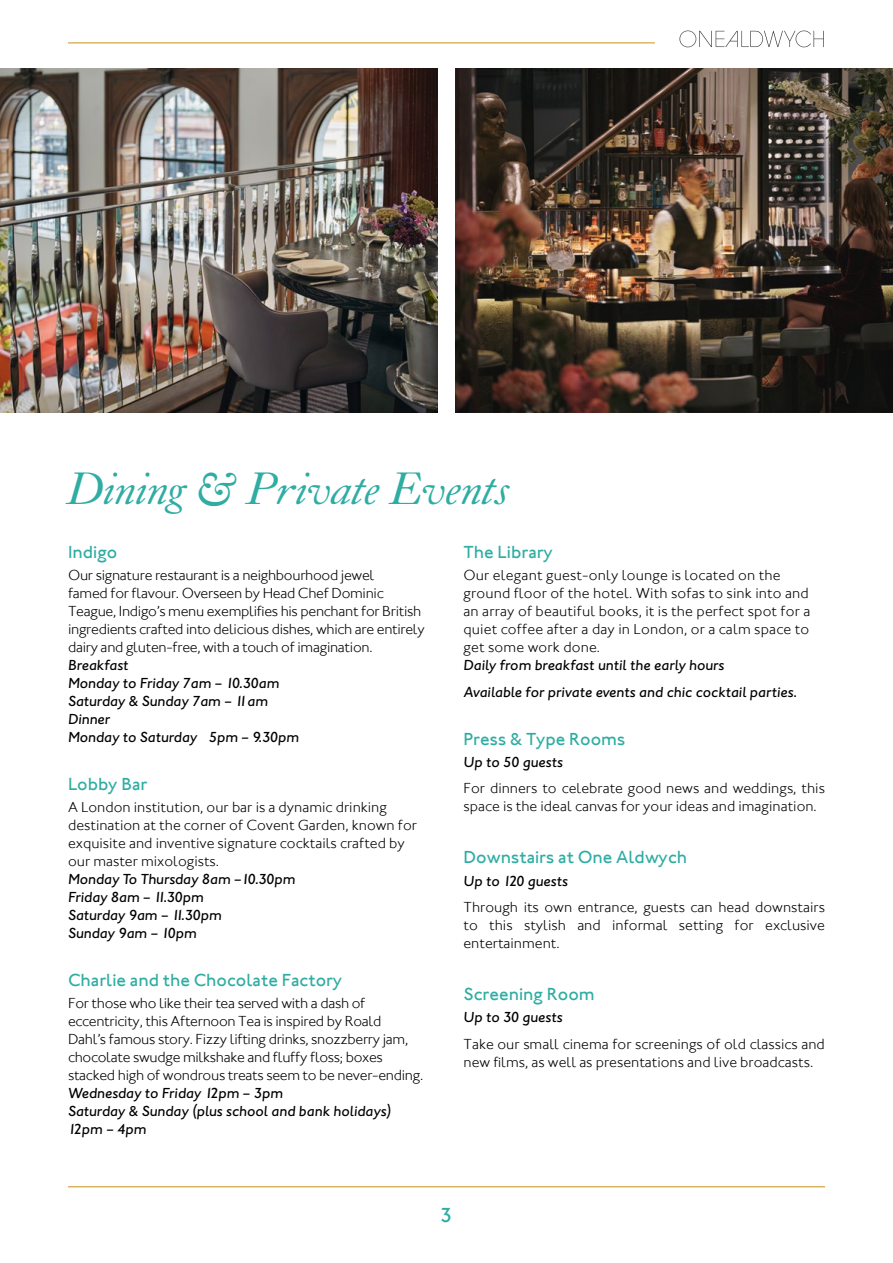
<style>
.page{position:relative;width:893px;height:1263px;background:#fff}
.page>*{position:absolute;margin:0;border:0;box-sizing:border-box;transform-origin:0 0}
.t1{font:italic 45px "LTC Caslon Pro";letter-spacing:-.015em;color:#2fada3}
.t2{font:500 21px "Johnston ITC";color:#2fada3}
.t3{font:500 18px "Johnston ITC";color:#2fada3}
.t4{font:300 15px/18px "Johnston ITC";color:#000}
.t5{font:300 15px/18px "Johnston ITC";letter-spacing:-.02em;color:#000}
.t6{font:italic 500 15px/18px "Johnston ITC Std";color:#000}
</style>
<div class="page">
<img style="left:0;top:68px;width:438px;height:344px">
<hr style="left:68px;top:43px;width:587px;height:1px;background:#c89112">
<img style="left:455px;top:68px;width:438px;height:344px">
<hr style="left:68px;top:1186px;width:757px;height:1px;background:#c89112">
<svg style="left:679px;top:31px;width:145px;height:16px"></svg>
<h1 class="t1" style="left:68px;top:465px;width:443px">Dining &amp; Private Events</h1>
<p class="t3" style="left:68px;top:541px;width:51px">Indigo</p>
<p class="t5" style="left:68px;top:566px;width:358px">Our signature restaurant is a neighbourhood jewel<br>famed for flavour. Overseen by Head Chef Dominic Teague, Indigo’s menu exemplifies his penchant for British ingredients crafted into delicious dishes, which are entirely dairy and gluten-free, with a touch of imagination.</p>
<p class="t6" style="left:68px;top:656px;width:232px">Breakfast<br>Monday to Friday 7am – 10.30am<br>Saturday &amp; Sunday 7am – 11am<br>Dinner<br>Monday to Saturday 5pm – 9.30pm</p>
<p class="t3" style="left:68px;top:773px;width:81px">Lobby Bar</p>
<p class="t4" style="left:68px;top:798px;width:351px">A London institution, our bar is a dynamic drinking destination at the corner of Covent Garden, known for exquisite and inventive signature cocktails crafted by our master mixologists.</p>
<p class="t6" style="left:68px;top:870px;width:229px">Monday To Thursday 8am –10.30pm<br>Friday 8am – 11.30pm<br>Saturday 9am – 11.30pm<br>Sunday 9am – 10pm</p>
<p class="t3" style="left:68px;top:969px;width:276px">Charlie and the Chocolate Factory</p>
<p class="t5" style="left:68px;top:994px;width:357px">For those who like their tea served with a dash of eccentricity, this Afternoon Tea is inspired by Roald Dahl’s famous story. Fizzy lifting drinks, snozzberry jam, chocolate swudge milkshake and fluffy floss; boxes stacked high of wondrous treats seem to be never‑ending.</p>
<p class="t6" style="left:68px;top:1084px;width:325px">Wednesday to Friday 12pm – 3pm<br>Saturday &amp; Sunday (plus school and bank holidays)<br>12pm – 4pm</p>
<p class="t3" style="left:463px;top:541px;width:91px">The Library</p>
<p class="t4" style="left:463px;top:566px;width:349px">Our elegant guest-only lounge is located on the ground floor of the hotel. With sofas to sink into and an array of beautiful books, it is the perfect spot for a quiet coffee after a day in London, or a calm space to get some work done.</p>
<p class="t6" style="left:463px;top:652px;width:335px;line-height:26.5px">Daily from breakfast until the early hours<br>Available for private events and chic cocktail parties.</p>
<p class="t3" style="left:463px;top:728px;width:163px">Press &amp; Type Rooms</p>
<p class="t6" style="left:463px;top:753px;width:101px">Up to 50 guests</p>
<p class="t4" style="left:463px;top:779px;width:363px">For dinners to celebrate good news and weddings, this space is the ideal canvas for your ideas and imagination.</p>
<p class="t3" style="left:463px;top:847px;width:225px">Downstairs at One Aldwych</p>
<p class="t6" style="left:463px;top:872px;width:106px">Up to 120 guests</p>
<p class="t4" style="left:463px;top:898px;width:363px;text-align:justify">Through its own entrance, guests can head downstairs to this stylish and informal setting for exclusive entertainment.</p>
<p class="t3" style="left:463px;top:983px;width:133px">Screening Room</p>
<p class="t6" style="left:463px;top:1008px;width:101px">Up to 30 guests</p>
<p class="t4" style="left:463px;top:1035px;width:363px">Take our small cinema for screenings of old classics and new films, as well as presentations and live broadcasts.</p>
<h2 class="t2" style="left:441px;top:1202px;width:13px">3</h2>
</div>
